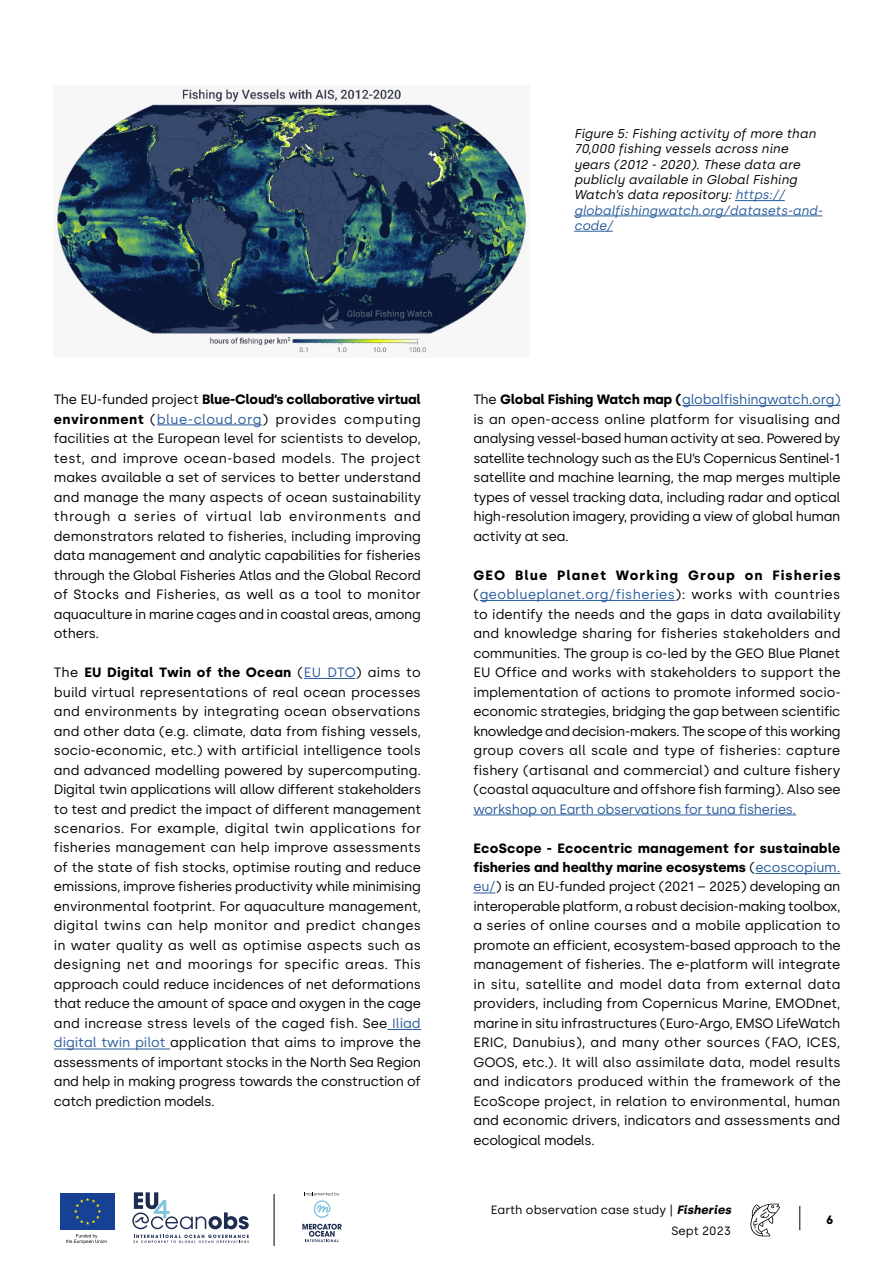
<style>
.page{position:relative;width:893px;height:1263px;background:#fff}
.page>*{position:absolute;margin:0;border:0;box-sizing:border-box;transform-origin:0 0}
.t1{font:13.5px/19.5px "Silka";letter-spacing:-.02em;color:#000;text-align:justify}
.t2{font:13.5px "Silka";letter-spacing:-.02em;color:#275b9b}
.t3{font:italic 12.75px/15.3px "Silka";color:#000}
.t4{font:12px "Silka";color:#000}
.t5{font:700 12px "Silka";color:#000}
.s1{color:#275b9b}
.s2{font-weight:700}
.s3{font-weight:700;font-style:italic}
</style>
<div class="page">
<hr style="left:157px;top:425px;width:105px;height:1px;background:#275b9b">
<hr style="left:304px;top:678px;width:51px;height:1px;background:#275b9b">
<hr style="left:388px;top:1029px;width:33px;height:1px;background:#275b9b">
<hr style="left:54px;top:1049px;width:116px;height:1px;background:#275b9b">
<hr style="left:682px;top:405px;width:158px;height:1px;background:#275b9b">
<hr style="left:480px;top:600px;width:195px;height:1px;background:#275b9b">
<hr style="left:473px;top:815px;width:323px;height:1px;background:#275b9b">
<hr style="left:755px;top:873px;width:85px;height:1px;background:#275b9b">
<svg style="left:473px;top:893px;width:22px;height:1px"></svg>
<img style="left:54px;top:86px;width:475px;height:267px">
<hr style="left:735px;top:200px;width:50px;height:1px;background:#275b9b">
<hr style="left:574px;top:216px;width:248px;height:1px;background:#275b9b">
<hr style="left:574px;top:231px;width:39px;height:1px;background:#275b9b">
<svg style="left:132px;top:1192px;width:117px;height:51px"></svg>
<svg style="left:66px;top:1234px;width:41px;height:10px"></svg>
<svg style="left:60px;top:1193px;width:55px;height:37px"></svg>
<div style="left:61px;top:1193px;width:54px;height:36px;background:#164194"></div>
<svg style="left:74px;top:1198px;width:27px;height:27px"></svg>
<svg style="left:302px;top:1224px;width:40px;height:18px"></svg>
<svg style="left:305px;top:1192px;width:34px;height:26px"></svg>
<hr style="left:274px;top:1194px;width:1px;height:52px;background:#000">
<svg style="left:799px;top:1206px;width:1px;height:24px"></svg>
<svg style="left:750px;top:1204px;width:30px;height:32px"></svg>
<p class="t3" style="left:574px;top:126px;width:250px">Figure 5: Fishing activity of more than<br>70,000 fishing vessels across nine years (2012 - 2020). These data are publicly available in Global Fishing<br>Watch’s data repository: <span class="s1">https:// globalfishingwatch.org/datasets-and&shy;code/</span></p>
<p class="t1" style="left:54px;top:390px;width:369px">The EU-funded project <span class="s2">Blue-Cloud’s collaborative virtual environment</span> (<span class="s1">blue-cloud.org</span>) provides computing facilities at the European level for scientists to develop, test, and improve ocean-based models. The project makes available a set of services to better understand and manage the many aspects of ocean sustainability through a series of virtual lab environments and demonstrators related to fisheries, including improving data management and analytic capabilities for fisheries through the Global Fisheries Atlas and the Global Record of Stocks and Fisheries, as well as a tool to monitor aquaculture in marine cages and in coastal areas, among others.</p>
<p class="t1" style="left:54px;top:662px;width:369px">The <span class="s2">EU Digital Twin of the Ocean</span> (<span class="s1">EU DTO</span>) aims to build virtual representations of real ocean processes and environments by integrating ocean observations and other data (e.g. climate, data from fishing vessels, socio-economic, etc.) with artificial intelligence tools and advanced modelling powered by supercomputing.<br>Digital twin applications will allow different stakeholders to test and predict the impact of different management scenarios. For example, digital twin applications for fisheries management can help improve assessments of the state of fish stocks, optimise routing and reduce emissions, improve fisheries productivity while minimising environmental footprint. For aquaculture management, digital twins can help monitor and predict changes in water quality as well as optimise aspects such as designing net and moorings for specific areas. This approach could reduce incidences of net deformations that reduce the amount of space and oxygen in the cage and increase stress levels of the caged fish. See <span class="s1">Iliad digital twin pilot</span> application that aims to improve the assessments of important stocks in the North Sea Region and help in making progress towards the construction of catch prediction models.</p>
<p class="t1" style="left:473px;top:390px;width:369px">The <span class="s2">Global Fishing Watch map (</span><span class="s1">globalfishingwatch.org) </span>is an open-access online platform for visualising and analysing vessel-based human activity at sea. Powered by satellite technology such as the EU’s Copernicus Sentinel-1 satellite and machine learning, the map merges multiple types of vessel tracking data, including radar and optical high-resolution imagery, providing a view of global human activity at sea.</p>
<p class="t1" style="left:473px;top:565px;width:369px"><span class="s2">GEO Blue Planet Working Group on Fisheries </span>(<span class="s1">geoblueplanet.org/fisheries</span>): works with countries to identify the needs and the gaps in data availability and knowledge sharing for fisheries stakeholders and communities. The group is co-led by the GEO Blue Planet EU Office and works with stakeholders to support the implementation of actions to promote informed socio&shy;economic strategies, bridging the gap between scientific knowledge and decision-makers. The scope of this working group covers all scale and type of fisheries: capture fishery (artisanal and commercial) and culture fishery (coastal aquaculture and offshore fish farming). Also see</p>
<p class="t2" style="left:473px;top:801px;width:324px">workshop on Earth observations for tuna fisheries.</p>
<p class="t1" style="left:473px;top:838px;width:369px"><span class="s2">EcoScope - Ecocentric management for sustainable fisheries and healthy marine ecosystems</span> (<span class="s1">ecoscopium. eu/</span>) is an EU-funded project (2021 – 2025) developing an interoperable platform, a robust decision-making toolbox, a series of online courses and a mobile application to promote an efficient, ecosystem-based approach to the management of fisheries. The e-platform will integrate in situ, satellite and model data from external data providers, including from Copernicus Marine, EMODnet, marine in situ infrastructures (Euro-Argo, EMSO LifeWatch ERIC, Danubius), and many other sources (FAO, ICES, GOOS, etc.). It will also assimilate data, model results and indicators produced within the framework of the EcoScope project, in relation to environmental, human and economic drivers, indicators and assessments and ecological models.</p>
<p class="t4" style="left:491px;top:1202px;width:242px">Earth observation case study | <span class="s3">Fisheries</span></p>
<p class="t4" style="left:671px;top:1223px;width:61px">Sept 2023</p>
<p class="t5" style="left:826px;top:1212px;width:9px">6</p>
</div>
